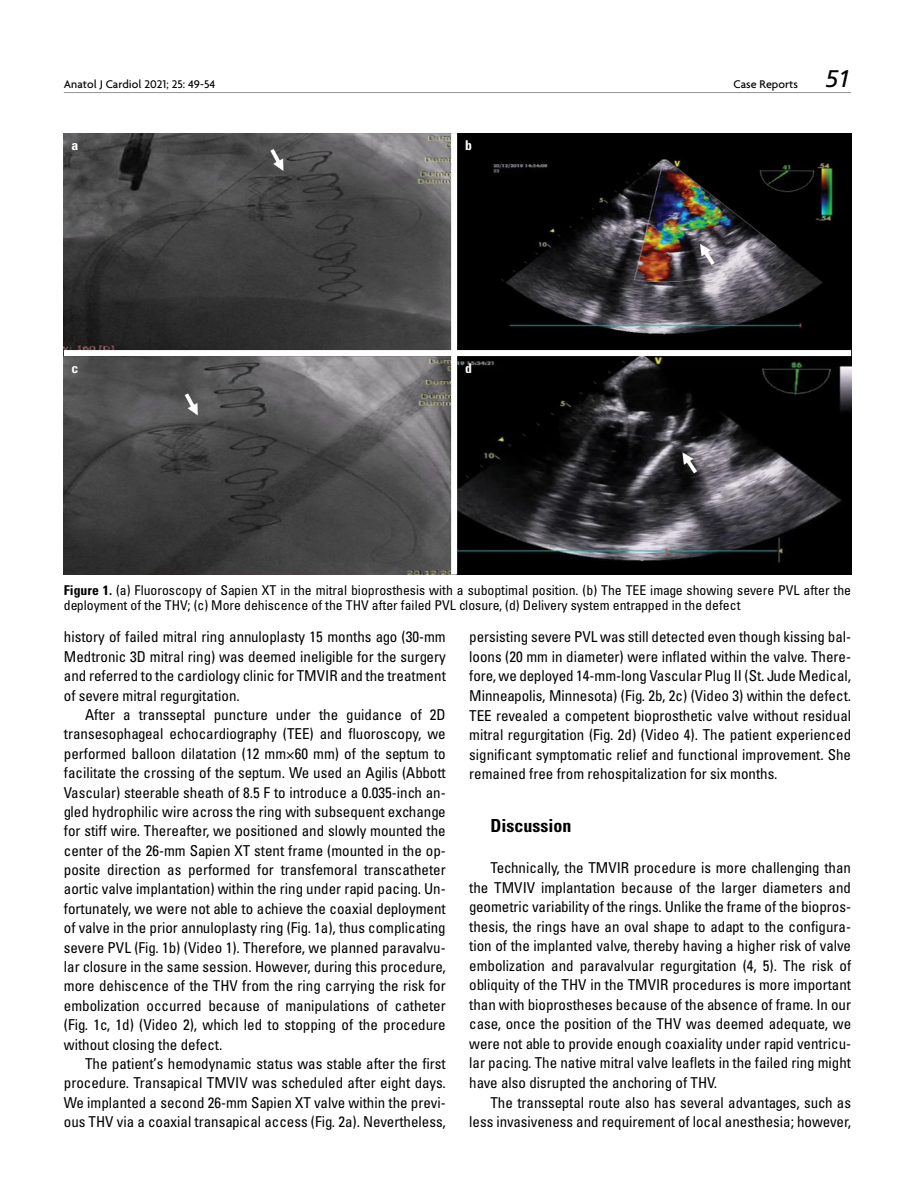
<style>
.page{position:relative;width:915px;height:1191px;background:#fff}
.page>*{position:absolute;margin:0;border:0;box-sizing:border-box;transform-origin:0 0}
.t1{font:18px "Univers Cond Bd Tr";color:#000}
.t2{font:15px/19.4px "Univers Condensed Tr";color:#000;text-align:justify}
.t3{font:13.5px/15.8px "Univers Condensed Tr";color:#000}
.t4{font:13.5px "Univers Cond Bd Tr";color:#fff}
.t5{font:500 12px "Firma";color:#000}
.s1{font-family:"Frutiger Italic Tr";font-weight:400;font-size:24px}
.s2{font-family:"Univers Cond Bd Tr"}
</style>
<div class="page">
<hr style="left:64px;top:92px;width:786px;height:1px;background:#939598">
<img style="left:64px;top:133px;width:786px;height:441px">
<div style="left:451px;top:133px;width:6px;height:441px;background:#fff"></div>
<div style="left:64px;top:350px;width:786px;height:6px;background:#fff"></div>
<p class="t5" style="left:64px;top:77px;width:153px">Anatol J Cardiol 2021; 25: 49-54</p>
<p class="t5" style="left:733px;top:77px;width:119px">Case Reports <span class="s1">51</span></p>
<p class="t4" style="left:71px;top:137px;width:8px">a</p>
<p class="t4" style="left:71px;top:360px;width:8px">c</p>
<p class="t4" style="left:465px;top:137px;width:8px">b</p>
<p class="t4" style="left:465px;top:360px;width:8px">d</p>
<p class="t3" style="left:64px;top:581px;width:788px"><span class="s2">Figure 1.</span> (a) Fluoroscopy of Sapien XT in the mitral bioprosthesis with a suboptimal position. (b) The TEE image showing severe PVL after the deployment of the THV; (c) More dehiscence of the THV after failed PVL closure, (d) Delivery system entrapped in the defect</p>
<p class="t2" style="left:64px;top:627px;width:383px">history of failed mitral ring annuloplasty 15 months ago (30-mm Medtronic 3D mitral ring) was deemed ineligible for the surgery and referred to the cardiology clinic for TMVIR and the treatment of severe mitral regurgitation.</p>
<p class="t2" style="left:64px;top:704px;width:383px;text-indent:21px">After a transseptal puncture under the guidance of 2D transesophageal echocardiography (TEE) and fluoroscopy, we performed balloon dilatation (12 mm 60 mm) of the septum to facilitate the crossing of the septum. We used an Agilis (Abbott Vascular) steerable sheath of 8.5 F to introduce a 0.035-inch an&shy;gled hydrophilic wire across the ring with subsequent exchange for stiff wire. Thereafter, we positioned and slowly mounted the center of the 26-mm Sapien XT stent frame (mounted in the op&shy;posite direction as performed for transfemoral transcatheter aortic valve implantation) within the ring under rapid pacing. Un&shy;fortunately, we were not able to achieve the coaxial deployment of valve in the prior annuloplasty ring (Fig. 1a), thus complicating severe PVL (Fig. 1b) (Video 1). Therefore, we planned paravalvu&shy;lar closure in the same session. However, during this procedure, more dehiscence of the THV from the ring carrying the risk for embolization occurred because of manipulations of catheter (Fig. 1c, 1d) (Video 2), which led to stopping of the procedure without closing the defect.</p>
<p class="t2" style="left:64px;top:1053px;width:383px;text-indent:21px">The patient’s hemodynamic status was stable after the first procedure. Transapical TMVIV was scheduled after eight days.<br>We implanted a second 26-mm Sapien XT valve within the previ&shy;ous THV via a coaxial transapical access (Fig. 2a). Nevertheless,</p>
<p class="t2" style="left:469px;top:627px;width:383px">persisting severe PVL was still detected even though kissing bal&shy;loons (20 mm in diameter) were inflated within the valve. There&shy;fore, we deployed 14-mm-long Vascular Plug II (St. Jude Medical, Minneapolis, Minnesota) (Fig. 2b, 2c) (Video 3) within the defect.<br>TEE revealed a competent bioprosthetic valve without residual mitral regurgitation (Fig. 2d) (Video 4). The patient experienced significant symptomatic relief and functional improvement. She remained free from rehospitalization for six months.</p>
<p class="t1" style="left:490px;top:814px;width:82px">Discussion</p>
<p class="t2" style="left:469px;top:857px;width:383px;text-indent:21px">Technically, the TMVIR procedure is more challenging than the TMVIV implantation because of the larger diameters and geometric variability of the rings. Unlike the frame of the biopros&shy;thesis, the rings have an oval shape to adapt to the configura&shy;tion of the implanted valve, thereby having a higher risk of valve embolization and paravalvular regurgitation (4, 5). The risk of obliquity of the THV in the TMVIR procedures is more important than with bioprostheses because of the absence of frame. In our case, once the position of the THV was deemed adequate, we were not able to provide enough coaxiality under rapid ventricu&shy;lar pacing. The native mitral valve leaflets in the failed ring might have also disrupted the anchoring of THV.</p>
<p class="t2" style="left:469px;top:1092px;width:383px;text-align:right">The transseptal route also has several advantages, such as less invasiveness and requirement of local anesthesia; however,</p>
</div>
